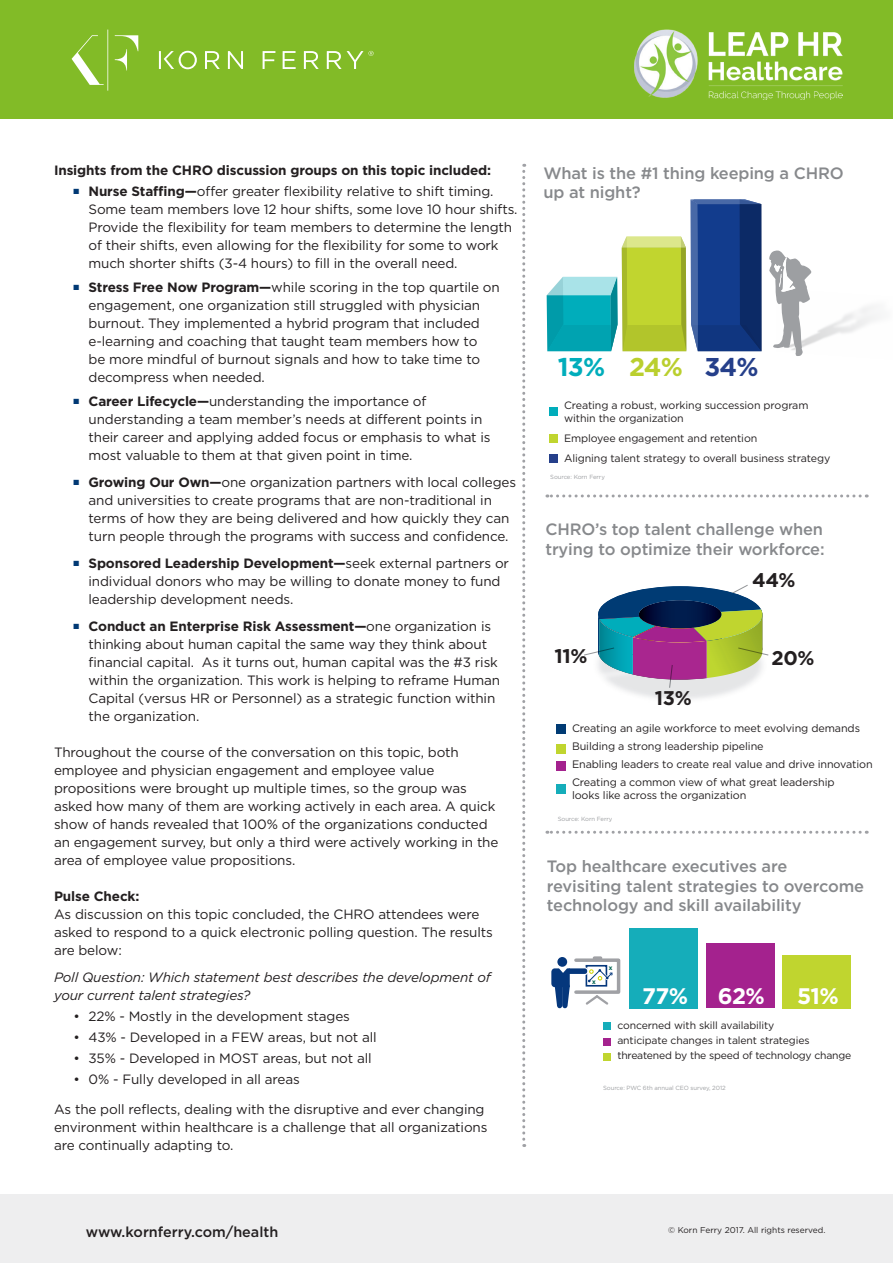
<style>
.page{position:relative;width:893px;height:1263px;background:#fff}
.page>*{position:absolute;margin:0;border:0;box-sizing:border-box;transform-origin:0 0}
.t1{font:700 25.8px "Gotham";color:#00adbb}
.t2{font:700 22.5px "Gotham";color:#fff}
.t3{font:700 19.8px "Gotham";letter-spacing:-.02em;color:#231f20}
.t4{font:500 16.35px/19.5px "Gotham";letter-spacing:-.01em;color:#87898c}
.t5{font:500 14.4px "Gotham";color:#231f20}
.t6{font:13.5px/18px "Gotham";letter-spacing:-.01em;color:#231f20}
.t7{font:italic 13.5px/18px "Gotham";letter-spacing:-.01em;color:#231f20}
.t8{font:700 13.5px "Gotham";letter-spacing:-.01em;color:#231f20}
.t9{font:10.8px/18px "Gotham";letter-spacing:-.01em;color:#231f20}
.t10{font:10.65px/12.9px "Gotham";letter-spacing:-.01em;color:#231f20}
.t11{font:10.35px/15.3px "Gotham";letter-spacing:-.01em;color:#231f20}
.t12{font:8.4px "Gotham";color:#231f20}
.t13{font:6px "Gotham";letter-spacing:-.01em;color:#9d9fa2}
.t14{font:900 4.95px "Gotham";color:#006350}
.s1{color:#013974}
.s2{font-weight:700}
.s3{color:#bacf2e}
.s4{color:#253f8a}
</style>
<div class="page">
<div style="left:0;top:1194px;width:893px;height:69px;background:#eeeeef"></div>
<div style="left:0;top:0;width:893px;height:118px;background:#82bb27"></div>
<svg style="left:159px;top:51px;width:204px;height:18px"></svg>
<svg style="left:72px;top:30px;width:66px;height:61px"></svg>
<svg style="left:369px;top:51px;width:4px;height:5px"></svg>
<img style="left:634px;top:29px;width:208px;height:70px">
<svg style="left:522px;top:164px;width:3px;height:983px"></svg>
<svg style="left:769px;top:250px;width:42px;height:106px"></svg>
<svg style="left:547px;top:199px;width:215px;height:152px"></svg>
<div style="left:549px;top:454px;width:9px;height:9px;background:#253f8a"></div>
<div style="left:549px;top:434px;width:9px;height:8px;background:#c0d52f"></div>
<div style="left:549px;top:407px;width:9px;height:8px;background:#00adbb"></div>
<div style="left:557px;top:761px;width:9px;height:9px;background:#a4228e"></div>
<div style="left:557px;top:785px;width:9px;height:9px;background:#15adba"></div>
<div style="left:557px;top:724px;width:9px;height:9px;background:#003b74"></div>
<div style="left:557px;top:744px;width:9px;height:10px;background:#c0d52f"></div>
<svg style="left:584px;top:585px;width:184px;height:103px"></svg>
<svg style="left:547px;top:831px;width:313px;height:3px"></svg>
<svg style="left:547px;top:494px;width:313px;height:3px"></svg>
<div style="left:586px;top:965px;width:21px;height:21px;border:2px solid #05377c"></div>
<div style="left:574px;top:958px;width:46px;height:36px;border:3px solid #a0a1a5"></div>
<svg style="left:594px;top:956px;width:7px;height:4px"></svg>
<div style="left:556px;top:956px;width:12px;height:12px;border:2px solid #fff;border-radius:50%"></div>
<div style="left:557px;top:957px;width:10px;height:10px;background:#05377c;border-radius:50%"></div>
<svg style="left:551px;top:966px;width:65px;height:43px"></svg>
<div style="left:629px;top:928px;width:69px;height:80px;background:#15adba"></div>
<div style="left:782px;top:955px;width:69px;height:53px;background:#c0d52f"></div>
<div style="left:706px;top:943px;width:68px;height:65px;background:#a4228e"></div>
<div style="left:603px;top:1053px;width:8px;height:7px;background:#c0d52f"></div>
<div style="left:603px;top:1022px;width:8px;height:8px;background:#15adba"></div>
<div style="left:603px;top:1038px;width:8px;height:7px;background:#a4228e"></div>
<p class="t8" style="left:54px;top:161px;width:439px">Insights from the CHRO discussion groups on this topic included:</p>
<p class="t6" style="left:88px;top:182px;width:431px;text-indent:-15px"><span class="s1">■</span> <span class="s2">Nurse Staffing—</span>offer greater flexibility relative to shift timing.<br>Some team members love 12 hour shifts, some love 10 hour shifts.<br>Provide the flexibility for team members to determine the length of their shifts, even allowing for the flexibility for some to work much shorter shifts (3-4 hours) to fill in the overall need.</p>
<p class="t6" style="left:88px;top:278px;width:413px;text-indent:-15px"><span class="s1">■</span> <span class="s2">Stress Free Now Program—</span>while scoring in the top quartile on engagement, one organization still struggled with physician burnout. They implemented a hybrid program that included e-learning and coaching that taught team members how to<br>be more mindful of burnout signals and how to take time to decompress when needed.</p>
<p class="t6" style="left:88px;top:392px;width:395px;text-indent:-15px"><span class="s1">■</span> <span class="s2">Career Lifecycle—</span>understanding the importance of understanding a team member’s needs at different points in</p>
<p class="t6" style="left:88px;top:428px;width:404px">their career and applying added focus or emphasis to what is most valuable to them at that given point in time.</p>
<p class="t6" style="left:88px;top:473px;width:429px;text-indent:-15px"><span class="s1">■</span> <span class="s2">Growing Our Own—</span>one organization partners with local colleges and universities to create programs that are non-traditional in terms of how they are being delivered and how quickly they can turn people through the programs with success and confidence.</p>
<p class="t6" style="left:88px;top:554px;width:422px;text-indent:-15px"><span class="s1">■</span> <span class="s2">Sponsored Leadership Development—</span>seek external partners or individual donors who may be willing to donate money to fund leadership development needs.</p>
<p class="t6" style="left:88px;top:617px;width:413px;text-indent:-15px"><span class="s1">■</span> <span class="s2">Conduct an Enterprise Risk Assessment—</span>one organization is thinking about human capital the same way they think about financial capital. As it turns out, human capital was the #3 risk within the organization. This work is helping to reframe Human Capital (versus HR or Personnel) as a strategic function within</p>
<p class="t6" style="left:88px;top:707px;width:112px">the organization.</p>
<p class="t6" style="left:54px;top:743px;width:406px">Throughout the course of the conversation on this topic, both employee and physician engagement and employee value</p>
<p class="t6" style="left:54px;top:779px;width:414px">propositions were brought up multiple times, so the group was</p>
<p class="t6" style="left:54px;top:797px;width:443px">asked how many of them are working actively in each area. A quick show of hands revealed that 100% of the organizations conducted</p>
<p class="t6" style="left:54px;top:833px;width:446px">an engagement survey, but only a third were actively working in the area of employee value propositions.</p>
<p class="t8" style="left:54px;top:887px;width:87px">Pulse Check:</p>
<p class="t6" style="left:54px;top:905px;width:427px">As discussion on this topic concluded, the CHRO attendees were</p>
<p class="t6" style="left:54px;top:923px;width:440px">asked to respond to a quick electronic polling question. The results</p>
<p class="t6" style="left:54px;top:941px;width:69px">are below:</p>
<p class="t7" style="left:54px;top:968px;width:438px">Poll Question: Which statement best describes the development of your current talent strategies?</p>
<p class="t6" style="left:74px;top:1007px;width:278px">• 22% - Mostly in the development stages</p>
<p class="t6" style="left:74px;top:1028px;width:305px">• 43% - Developed in a FEW areas, but not all</p>
<p class="t6" style="left:74px;top:1049px;width:300px">• 35% - Developed in MOST areas, but not all</p>
<p class="t6" style="left:74px;top:1070px;width:228px">• 0% - Fully developed in all areas</p>
<p class="t6" style="left:54px;top:1100px;width:435px">As the poll reflects, dealing with the disruptive and ever changing environment within healthcare is a challenge that all organizations</p>
<p class="t6" style="left:54px;top:1136px;width:181px">are continually adapting to.</p>
<p class="t4" style="left:543px;top:163px;width:302px">What is the #1 thing keeping a CHRO up at night?</p>
<p class="t1" style="left:558px;top:350px;width:202px">13% <span class="s3">24%</span> <span class="s4">34%</span></p>
<p class="t10" style="left:564px;top:399px;width:246px">Creating a robust, working succession program within the organization</p>
<p class="t10" style="left:564px;top:428px;width:268px;line-height:20.2px">Employee engagement and retention<br>Aligning talent strategy to overall business strategy</p>
<p class="t13" style="left:550px;top:473px;width:56px">Source: Korn Ferry</p>
<p class="t4" style="left:545px;top:519px;width:281px">CHRO’s top talent challenge when trying to optimize their workforce:</p>
<p class="t3" style="left:752px;top:567px;width:45px">44%</p>
<p class="t3" style="left:554px;top:643px;width:34px">11%</p>
<p class="t3" style="left:772px;top:645px;width:45px">20%</p>
<p class="t3" style="left:655px;top:685px;width:38px">13%</p>
<p class="t9" style="left:572px;top:719px;width:302px">Creating an agile workforce to meet evolving demands Building a strong leadership pipeline<br>Enabling leaders to create real value and drive innovation Creating a common view of what great leadership</p>
<p class="t9" style="left:572px;top:786px;width:176px">looks like across the organization</p>
<p class="t13" style="left:558px;top:815px;width:56px">Source: Korn Ferry</p>
<p class="t4" style="left:547px;top:856px;width:319px">Top healthcare executives are revisiting talent strategies to overcome technology and skill availability</p>
<p class="t14" style="left:592px;top:978px;width:5px">X</p>
<p class="t14" style="left:609px;top:964px;width:5px">X</p>
<p class="t2" style="left:642px;top:981px;width:47px">77%</p>
<p class="t2" style="left:718px;top:981px;width:48px">62%</p>
<p class="t2" style="left:797px;top:981px;width:43px">51%</p>
<p class="t11" style="left:617px;top:1017px;width:235px">concerned with skill availability<br>anticipate changes in talent strategies threatened by the speed of technology change</p>
<p class="t13" style="left:603px;top:1084px;width:124px">Source: PWC 6th annual CEO survey, 2012</p>
<p class="t5" style="left:86px;top:1222px;width:194px">www.kornferry.com/health</p>
<p class="t12" style="left:668px;top:1224px;width:159px">© Korn Ferry 2017. All rights reserved.</p>
</div>
